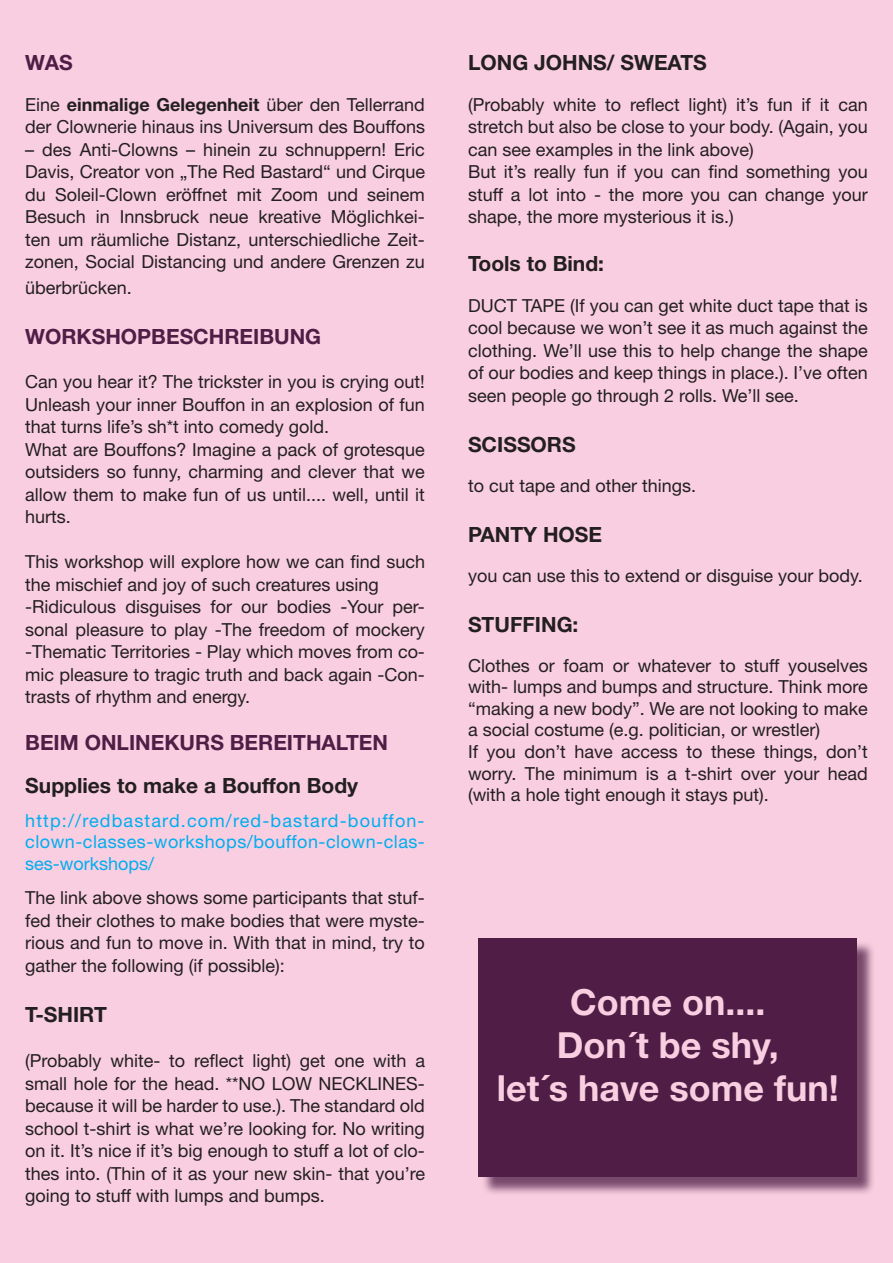
<style>
.page{position:relative;width:893px;height:1263px;background:#f9cee0}
.page>*{position:absolute;margin:0;border:0;box-sizing:border-box;transform-origin:0 0}
.t1{font:700 36px "Helvetica Neue LT Std";color:#f9cee0}
.t2{font:700 21px "Helvetica Neue LT Std";color:#231f20}
.t3{font:700 21px "Helvetica Neue LT Std";color:#4f1d46}
.t4{font:18px/22.5px "Helvetica Neue LT Std";color:#231f20;text-align:justify}
.t5{font:18px/21.6px "Helvetica Neue LT Std";letter-spacing:.03em;color:#00aeef;text-align:justify}
.s1{font-weight:700}
</style>
<div class="page">
<div style="left:481px;top:941px;width:395px;height:255px;background:#4f1d46;opacity:.75"></div>
<div style="left:478px;top:939px;width:379px;height:238px;background:#4f1d46"></div>
<p class="t3" style="left:25px;top:50px;width:49px">WAS</p>
<p class="t4" style="left:25px;top:93px;width:401px">Eine <span class="s1">einmalige Gelegenheit</span> über den Tellerrand der Clownerie hinaus ins Universum des Bouffons</p>
<p class="t4" style="left:25px;top:138px;width:401px">– des Anti-Clowns – hinein zu schnuppern! Eric Davis, Creator von „The Red Bastard“ und Cirque du Soleil-Clown eröffnet mit Zoom und seinem Besuch in Innsbruck neue kreative Möglichkei&shy;ten um räumliche Distanz, unterschiedliche Zeit&shy;zonen, Social Distancing und andere Grenzen zu</p>
<p class="t4" style="left:25px;top:276px;width:108px">überbrücken.</p>
<p class="t3" style="left:25px;top:323px;width:297px">WORKSHOPBESCHREIBUNG</p>
<p class="t4" style="left:25px;top:370px;width:401px">Can you hear it? The trickster in you is crying out!<br>Unleash your inner Bouffon in an explosion of fun that turns life’s sh*t into comedy gold.</p>
<p class="t4" style="left:25px;top:438px;width:401px">What are Bouffons? Imagine a pack of grotesque outsiders so funny, charming and clever that we allow them to make fun of us until.... well, until it hurts.</p>
<p class="t4" style="left:25px;top:550px;width:401px">This workshop will explore how we can find such the mischief and joy of such creatures using</p>
<p class="t4" style="left:25px;top:595px;width:401px">-Ridiculous disguises for our bodies -Your per&shy;sonal pleasure to play -The freedom of mockery -Thematic Territories - Play which moves from co&shy;mic pleasure to tragic truth and back again -Con&shy;trasts of rhythm and energy.</p>
<p class="t3" style="left:25px;top:729px;width:364px">BEIM ONLINEKURS BEREITHALTEN</p>
<p class="t2" style="left:25px;top:772px;width:334px">Supplies to make a Bouffon Body</p>
<p class="t5" style="left:25px;top:809px;width:401px">http://redbastard.com/red-bastard-bouffon&shy;clown-classes-workshops/bouffon-clown-clas&shy;ses-workshops/</p>
<p class="t4" style="left:25px;top:886px;width:401px">The link above shows some participants that stuf&shy;fed their clothes to make bodies that were myste&shy;rious and fun to move in. With that in mind, try to gather the following (if possible):</p>
<p class="t2" style="left:25px;top:1002px;width:83px">T-SHIRT</p>
<p class="t4" style="left:25px;top:1049px;width:401px">(Probably white- to reflect light) get one with a small hole for the head. **NO LOW NECKLINES&shy;because it will be harder to use.). The standard old school t-shirt is what we’re looking for. No writing on it. It’s nice if it’s big enough to stuff a lot of clo&shy;thes into. (Thin of it as your new skin- that you’re going to stuff with lumps and bumps.</p>
<p class="t2" style="left:468px;top:50px;width:240px">LONG JOHNS/ SWEATS</p>
<p class="t4" style="left:468px;top:93px;width:401px">(Probably white to reflect light) it’s fun if it can stretch but also be close to your body. (Again, you can see examples in the link above)</p>
<p class="t4" style="left:468px;top:160px;width:401px">But it’s really fun if you can find something you stuff a lot into - the more you can change your shape, the more mysterious it is.)</p>
<p class="t2" style="left:468px;top:250px;width:138px">Tools to Bind:</p>
<p class="t4" style="left:468px;top:294px;width:401px">DUCT TAPE (If you can get white duct tape that is cool because we won’t see it as much against the clothing. We’ll use this to help change the shape of our bodies and keep things in place.). I’ve often seen people go through 2 rolls. We’ll see.</p>
<p class="t2" style="left:468px;top:431px;width:109px">SCISSORS</p>
<p class="t4" style="left:468px;top:474px;width:230px">to cut tape and other things.</p>
<p class="t2" style="left:468px;top:521px;width:136px">PANTY HOSE</p>
<p class="t4" style="left:468px;top:564px;width:396px">you can use this to extend or disguise your body.</p>
<p class="t2" style="left:468px;top:611px;width:112px">STUFFING:</p>
<p class="t4" style="left:468px;top:654px;width:401px;line-height:21.6px">Clothes or foam or whatever to stuff youselves with- lumps and bumps and structure. Think more “making a new body”. We are not looking to make a social costume (e.g. politician, or wrestler)</p>
<p class="t4" style="left:468px;top:740px;width:401px;line-height:21.6px">If you don’t have access to these things, don’t worry. The minimum is a t-shirt over your head (with a hole tight enough it stays put).</p>
<p class="t1" style="left:570px;top:980px;width:197px">Come on....</p>
<p class="t1" style="left:557px;top:1023px;width:224px">Don´t be shy,</p>
<p class="t1" style="left:497px;top:1066px;width:343px">let´s have some fun!</p>
</div>
